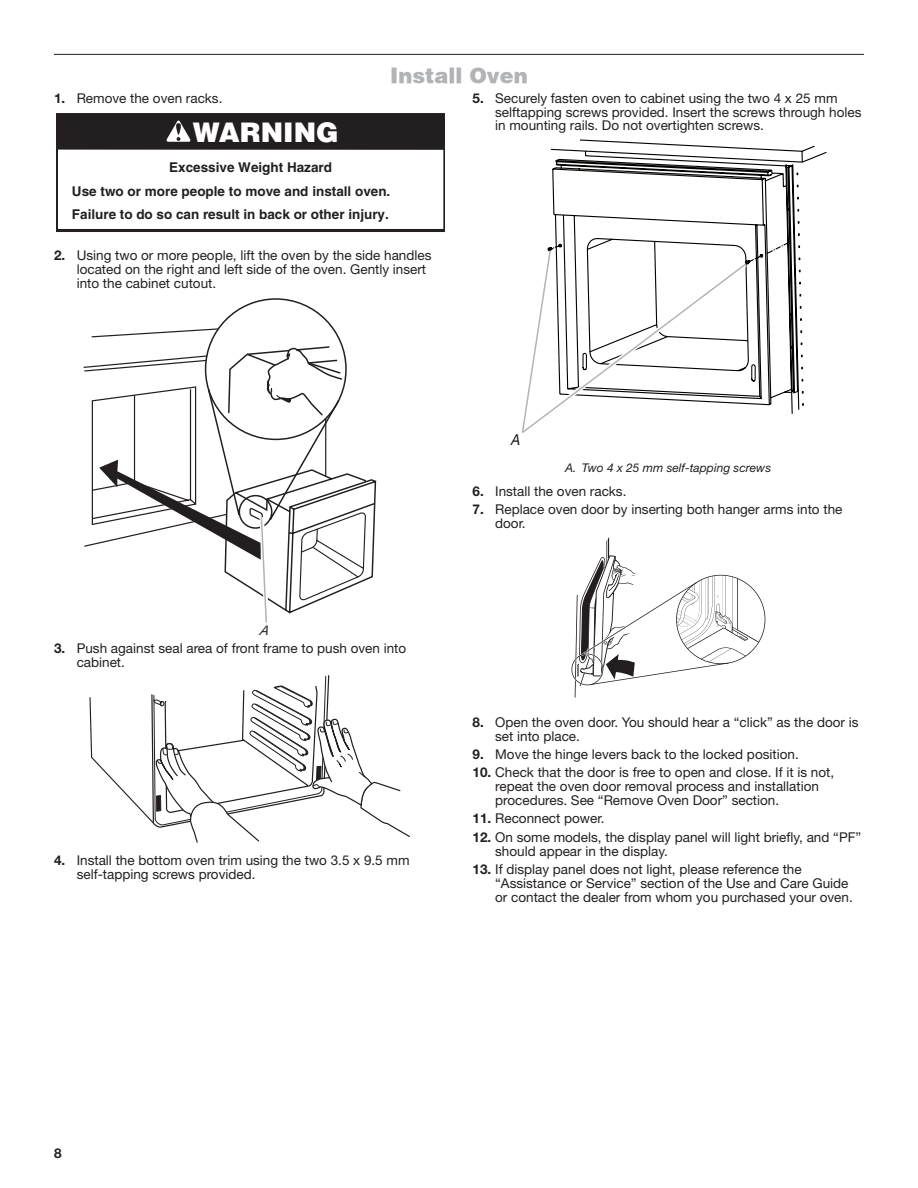
<style>
.page{position:relative;width:918px;height:1188px;background:#fff}
.page>*{position:absolute;margin:0;border:0;box-sizing:border-box;transform-origin:0 0}
.t1{font:900 27px "Helvetica";color:#fff}
.Heading_2{font:900 21px "Helvetica";color:#b2b3b7}
.t2{font:italic 15px "Helvetica";color:#211d1e;scale:.9 1}
.t3{font:13.5px/13.8px "Helvetica Neue LT Std";color:#231f20}
.t4{font:700 13.5px/23.2px "Helvetica";color:#231f20}
.t5{font:700 13.5px "Helvetica Neue LT Std";color:#231f20}
.t6{font:italic 13.2px "Helvetica Neue LT Std";color:#231f20}
.Table_Callouts{font:italic 12px "Helvetica Neue LT Std";color:#231f20}
.s1{font-weight:700}
</style>
<div class="page">
<hr style="left:54px;top:54px;width:810px;height:1px;background:#231f20">
<svg style="left:56px;top:113px;width:389px;height:119px"></svg>
<div style="left:57px;top:114px;width:388px;height:36px;background:#231f20"></div>
<svg style="left:166px;top:121px;width:25px;height:21px"></svg>
<svg style="left:83px;top:328px;width:254px;height:219px"></svg>
<div style="left:206px;top:299px;width:140px;height:140px;background:#fff;border-radius:50%"></div>
<svg style="left:99px;top:345px;width:278px;height:278px"></svg>
<svg style="left:89px;top:675px;width:321px;height:168px"></svg>
<svg style="left:547px;top:139px;width:280px;height:275px"></svg>
<svg style="left:521px;top:249px;width:235px;height:184px"></svg>
<svg style="left:766px;top:169px;width:7px;height:8px"></svg>
<svg style="left:571px;top:537px;width:194px;height:161px"></svg>
<h2 class="Heading_2" style="left:390px;top:62px;width:139px">Install Oven</h2>
<p class="t3" style="left:54px;top:91px;width:170px"><span class="s1">1.</span> Remove the oven racks.</p>
<p class="t1" style="left:193px;top:114px;width:148px">WARNING</p>
<p class="t4" style="left:72px;top:156px;width:320px;text-indent:97px">Excessive Weight Hazard<br>Use two or more people to move and install oven.<br>Failure to do so can result in back or other injury.</p>
<p class="t3" style="left:77px;top:248px;width:356px;text-indent:-23px"><span class="s1">2.</span> Using two or more people, lift the oven by the side handles located on the right and left side of the oven. Gently insert into the cabinet cutout.</p>
<p class="t3" style="left:495px;top:91px;width:368px;text-indent:-23px"><span class="s1">5.</span> Securely fasten oven to cabinet using the two 4 x 25 mm selftapping screws provided. Insert the screws through holes in mounting rails. Do not overtighten screws.</p>
<p class="t6" style="left:259px;top:623px;width:10px">A</p>
<p class="t3" style="left:77px;top:641px;width:331px;text-indent:-23px"><span class="s1">3.</span> Push against seal area of front frame to push oven into cabinet.</p>
<p class="t3" style="left:77px;top:854px;width:334px;text-indent:-23px"><span class="s1">4.</span> Install the bottom oven trim using the two 3.5 x 9.5 mm self-tapping screws provided.</p>
<p class="t2" style="left:511px;top:431px;width:15px">A</p>
<p class="Table_Callouts" style="left:565px;top:461px;width:208px">A. Two 4 x 25 mm self-tapping screws</p>
<p class="t3" style="left:472px;top:484px;width:155px"><span class="s1">6.</span> Install the oven racks.</p>
<p class="t3" style="left:495px;top:502px;width:349px;text-indent:-23px"><span class="s1">7.</span> Replace oven door by inserting both hanger arms into the door.</p>
<p class="t3" style="left:495px;top:715px;width:365px;text-indent:-23px"><span class="s1">8.</span> Open the oven door. You should hear a “click” as the door is set into place.</p>
<p class="t3" style="left:472px;top:747px;width:328px"><span class="s1">9.</span> Move the hinge levers back to the locked position.</p>
<p class="t3" style="left:495px;top:765px;width:341px;text-indent:-23px"><span class="s1">10.</span> Check that the door is free to open and close. If it is not, repeat the oven door removal process and installation procedures. See “Remove Oven Door” section.</p>
<p class="t3" style="left:472px;top:812px;width:133px"><span class="s1">11.</span> Reconnect power.</p>
<p class="t3" style="left:495px;top:830px;width:368px;text-indent:-23px"><span class="s1">12.</span> On some models, the display panel will light briefly, and “PF” should appear in the display.</p>
<p class="t3" style="left:495px;top:862px;width:359px;text-indent:-23px"><span class="s1">13.</span> If display panel does not light, please reference the “Assistance or Service” section of the Use and Care Guide or contact the dealer from whom you purchased your oven.</p>
<p class="t5" style="left:54px;top:1145px;width:9px">8</p>
</div>
